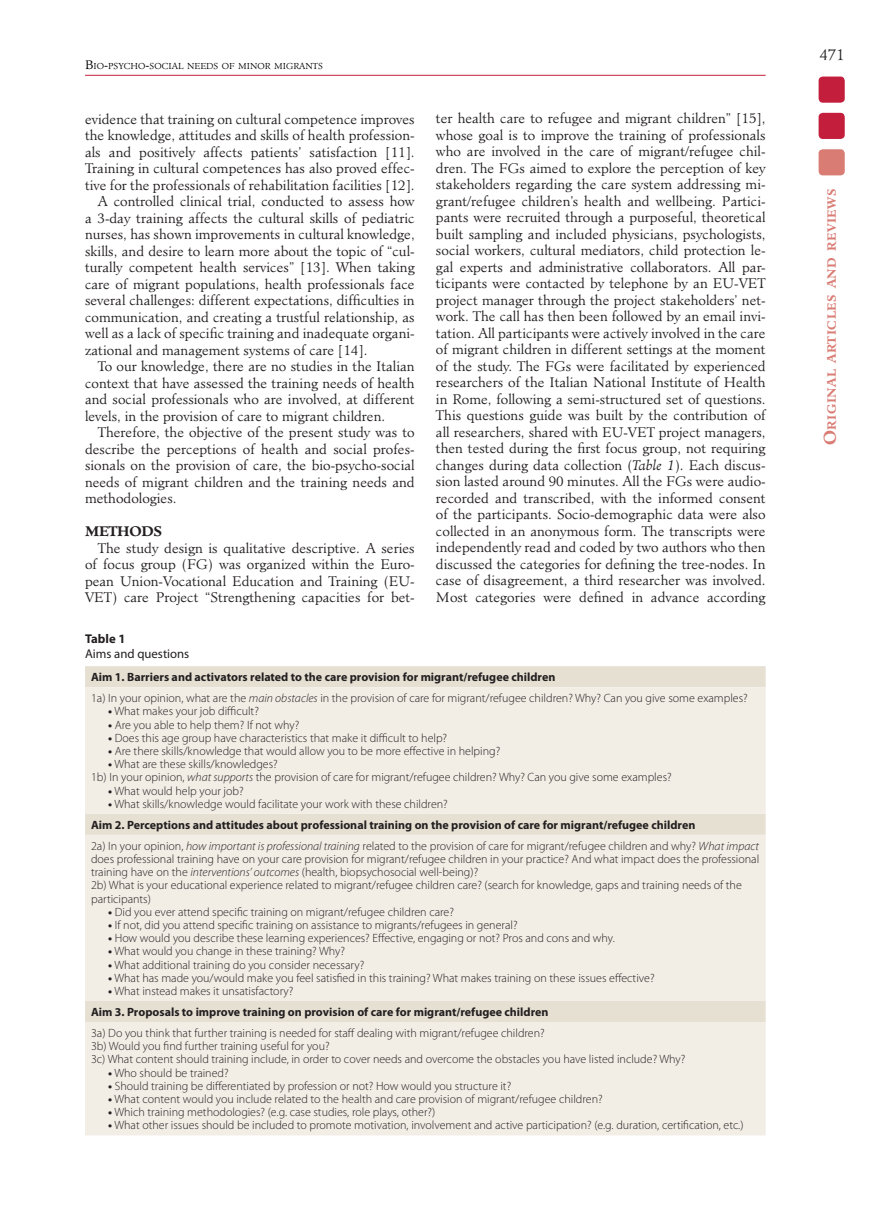
<style>
.page{position:relative;width:872px;height:1212px;background:#fff}
.page>*{position:absolute;margin:0;border:0;box-sizing:border-box;transform-origin:0 0}
.t1{font:300 15px "Minister Std";color:#231f20}
.t2{font:300 13.5px/16.5px "Minister Std";color:#231f20;text-align:justify}
.t3{font:700 13.5px "Minister Std";letter-spacing:-.02em;color:#231f20}
.t4{font:12.75px "Myriad Pro";color:#231f20}
.t5{font:700 12.75px "Myriad Pro";color:#231f20}
.t6{font:300 12px/13.2px "Myriad Pro";color:#231f20}
.t7{font:700 12px/21px "Myriad Pro";color:#231f20}
.t8{font:700 11.55px "Minister Std";letter-spacing:.045em;color:#d97c74}
.t9{font:300 8.4px "Minister Std";color:#000}
.s1{font-size:12px}
.s2{font-style:italic}
.s3{font-weight:700}
.s4{font-weight:300}
.s5{font-size:16.5px}
</style>
<div class="page">
<hr style="left:85px;top:75px;width:680px;height:1px;background:#c31f3d">
<div style="left:818px;top:77px;width:26px;height:26px;background:#c31f3d;border-radius:4px"></div>
<div style="left:818px;top:113px;width:26px;height:26px;background:#c31f3d;border-radius:4px"></div>
<div style="left:818px;top:149px;width:26px;height:26px;background:#d97c74;border-radius:4px"></div>
<div style="left:85px;top:666px;width:680px;height:21px;background:#e6e0d3"></div>
<svg style="left:85px;top:687px;width:680px;height:448px;background:#f0ece4"></svg>
<p class="t9" style="left:85px;top:61px;width:239px"><span class="s1">B</span>IO<span class="s1">-</span>PSYCHO<span class="s1">-</span>SOCIAL NEEDS OF MINOR MIGRANTS</p>
<p class="t2" style="left:85px;top:111px;width:331px">evidence that training on cultural competence improves</p>
<p class="t2" style="left:85px;top:127px;width:331px">the knowledge, attitudes and skills of health profession-</p>
<p class="t2" style="left:85px;top:144px;width:331px">als and positively affects patients’ satisfaction [11].</p>
<p class="t2" style="left:85px;top:160px;width:331px">Training in cultural competences has also proved effec-</p>
<p class="t2" style="left:85px;top:177px;width:331px">tive for the professionals of rehabilitation facilities [12].</p>
<p class="t2" style="left:98px;top:193px;width:318px">A controlled clinical trial, conducted to assess how</p>
<p class="t2" style="left:85px;top:210px;width:331px">a 3-day training affects the cultural skills of pediatric</p>
<p class="t2" style="left:85px;top:226px;width:331px">nurses, has shown improvements in cultural knowledge,</p>
<p class="t2" style="left:85px;top:243px;width:331px">skills, and desire to learn more about the topic of “cul-</p>
<p class="t2" style="left:85px;top:259px;width:331px">turally competent health services” [13]. When taking</p>
<p class="t2" style="left:85px;top:276px;width:331px">care of migrant populations, health professionals face</p>
<p class="t2" style="left:85px;top:292px;width:331px">several challenges: different expectations, difficulties in</p>
<p class="t2" style="left:85px;top:309px;width:331px">communication, and creating a trustful relationship, as</p>
<p class="t2" style="left:85px;top:325px;width:331px">well as a lack of specific training and inadequate organi-</p>
<p class="t2" style="left:85px;top:342px;width:284px">zational and management systems of care [14].</p>
<p class="t2" style="left:98px;top:358px;width:318px">To our knowledge, there are no studies in the Italian</p>
<p class="t2" style="left:85px;top:375px;width:331px">context that have assessed the training needs of health</p>
<p class="t2" style="left:85px;top:391px;width:331px">and social professionals who are involved, at different</p>
<p class="t2" style="left:85px;top:408px;width:302px">levels, in the provision of care to migrant children.</p>
<p class="t2" style="left:98px;top:424px;width:318px">Therefore, the objective of the present study was to</p>
<p class="t2" style="left:85px;top:441px;width:331px">describe the perceptions of health and social profes-</p>
<p class="t2" style="left:85px;top:457px;width:331px">sionals on the provision of care, the bio-psycho-social</p>
<p class="t2" style="left:85px;top:474px;width:331px">needs of migrant children and the training needs and</p>
<p class="t2" style="left:85px;top:490px;width:93px">methodologies.</p>
<p class="t3" style="left:85px;top:523px;width:79px">METHODS</p>
<p class="t2" style="left:85px;top:540px;width:331px;text-indent:13px">The study design is qualitative descriptive. A series of focus group (FG) was organized within the Euro&shy;pean Union-Vocational Education and Training (EU-VET) care Project “Strengthening capacities for bet-</p>
<p class="t2" style="left:436px;top:111px;width:331px">ter health care to refugee and migrant children” [15], whose goal is to improve the training of professionals who are involved in the care of migrant/refugee chil&shy;dren. The FGs aimed to explore the perception of key stakeholders regarding the care system addressing mi&shy;grant/refugee children’s health and wellbeing. Partici&shy;pants were recruited through a purposeful, theoretical built sampling and included physicians, psychologists, social workers, cultural mediators, child protection le&shy;gal experts and administrative collaborators. All par&shy;ticipants were contacted by telephone by an EU-VET project manager through the project stakeholders’ net&shy;work. The call has then been followed by an email invi&shy;tation. All participants were actively involved in the care of migrant children in different settings at the moment of the study. The FGs were facilitated by experienced researchers of the Italian National Institute of Health in Rome, following a semi-structured set of questions.<br>This questions guide was built by the contribution of all researchers, shared with EU-VET project managers, then tested during the first focus group, not requiring changes during data collection (<span class="s2">Table 1</span>). Each discus&shy;sion lasted around 90 minutes. All the FGs were audio&shy;recorded and transcribed, with the informed consent of the participants. Socio-demographic data were also collected in an anonymous form. The transcripts were independently read and coded by two authors who then discussed the categories for defining the tree-nodes. In case of disagreement, a third researcher was involved.<br>Most categories were defined in advance according</p>
<p class="t5" style="left:85px;top:631px;width:42px">Table 1</p>
<p class="t4" style="left:85px;top:646px;width:106px">Aims and questions</p>
<p class="t6" style="left:91px;top:667px;width:658px;line-height:21px"><span class="s3">Aim 1. Barriers and activators related to the care provision for migrant/refugee children<br></span>1a) In your opinion, what are the <span class="s2">main obstacles</span> in the provision of care for migrant/refugee children? Why? Can you give some examples?</p>
<p class="t6" style="left:108px;top:705px;width:152px"><span class="s3">•</span> What makes your job difficult?</p>
<p class="t6" style="left:108px;top:718px;width:193px"><span class="s3">•</span> Are you able to help them? If not why?</p>
<p class="t6" style="left:108px;top:731px;width:341px"><span class="s3">•</span> Does this age group have characteristics that make it difficult to help?</p>
<p class="t6" style="left:108px;top:744px;width:394px"><span class="s3">•</span> Are there skills/knowledge that would allow you to be more effective in helping?</p>
<p class="t6" style="left:91px;top:758px;width:582px;text-indent:17px"><span class="s3">•</span> What are these skills/knowledges?<br>1b) In your opinion, <span class="s2">what supports</span> the provision of care for migrant/refugee children? Why? Can you give some examples?</p>
<p class="t6" style="left:108px;top:784px;width:137px"><span class="s3">•</span> What would help your job?</p>
<p class="t6" style="left:91px;top:793px;width:669px;line-height:21px;text-indent:17px"><span class="s3">•</span> What skills/knowledge would facilitate your work with these children?<br><span class="s3">Aim 2. Perceptions and attitudes about professional training on the provision of care for migrant/refugee children<br></span>2a) In your opinion, <span class="s2">how important is professional training</span> related to the provision of care for migrant/refugee children and why? <span class="s2">What impact</span></p>
<p class="t6" style="left:91px;top:852px;width:669px">does professional training have on your care provision for migrant/refugee children in your practice? And what impact does the professional training have on the <span class="s2">interventions’ outcomes</span> (health, biopsychosocial well-being)?<br>2b) What is your educational experience related to migrant/refugee children care? (search for knowledge, gaps and training needs of the participants)</p>
<p class="t6" style="left:108px;top:905px;width:347px"><span class="s3">•</span> Did you ever attend specific training on migrant/refugee children care?</p>
<p class="t6" style="left:108px;top:918px;width:411px"><span class="s3">•</span> If not, did you attend specific training on assistance to migrants/refugees in general?</p>
<p class="t6" style="left:108px;top:932px;width:508px"><span class="s3">•</span> How would you describe these learning experiences? Effective, engaging or not? Pros and cons and why.</p>
<p class="t6" style="left:108px;top:945px;width:238px"><span class="s3">•</span> What would you change in these training? Why?</p>
<p class="t6" style="left:108px;top:958px;width:258px"><span class="s3">•</span> What additional training do you consider necessary?</p>
<p class="t6" style="left:108px;top:971px;width:548px"><span class="s3">•</span> What has made you/would make you feel satisfied in this training? What makes training on these issues effective?</p>
<p class="t7" style="left:91px;top:980px;width:459px;text-indent:17px">• <span class="s4">What instead makes it unsatisfactory?<br></span>Aim 3. Proposals to improve training on provision of care for migrant/refugee children</p>
<p class="t6" style="left:91px;top:1026px;width:596px">3a) Do you think that further training is needed for staff dealing with migrant/refugee children?<br>3b) Would you find further training useful for you?<br>3c) What content should training include, in order to cover needs and overcome the obstacles you have listed include? Why?</p>
<p class="t6" style="left:108px;top:1066px;width:122px"><span class="s3">•</span> Who should be trained?</p>
<p class="t6" style="left:108px;top:1079px;width:405px"><span class="s3">•</span> Should training be differentiated by profession or not? How would you structure it?</p>
<p class="t6" style="left:108px;top:1092px;width:496px"><span class="s3">•</span> What content would you include related to the health and care provision of migrant/refugee children?</p>
<p class="t6" style="left:108px;top:1106px;width:329px"><span class="s3">•</span> Which training methodologies? (e.g. case studies, role plays, other?)</p>
<p class="t6" style="left:108px;top:1119px;width:637px"><span class="s3">•</span> What other issues should be included to promote motivation, involvement and active participation? (e.g. duration, certification, etc.)</p>
<p class="t1" style="left:819px;top:45px;width:27px">471</p>
<p class="t8" style="left:824px;top:445px;width:258px;rotate:-90deg"><span class="s5">O</span>riginal articles and reviews</p>
</div>
